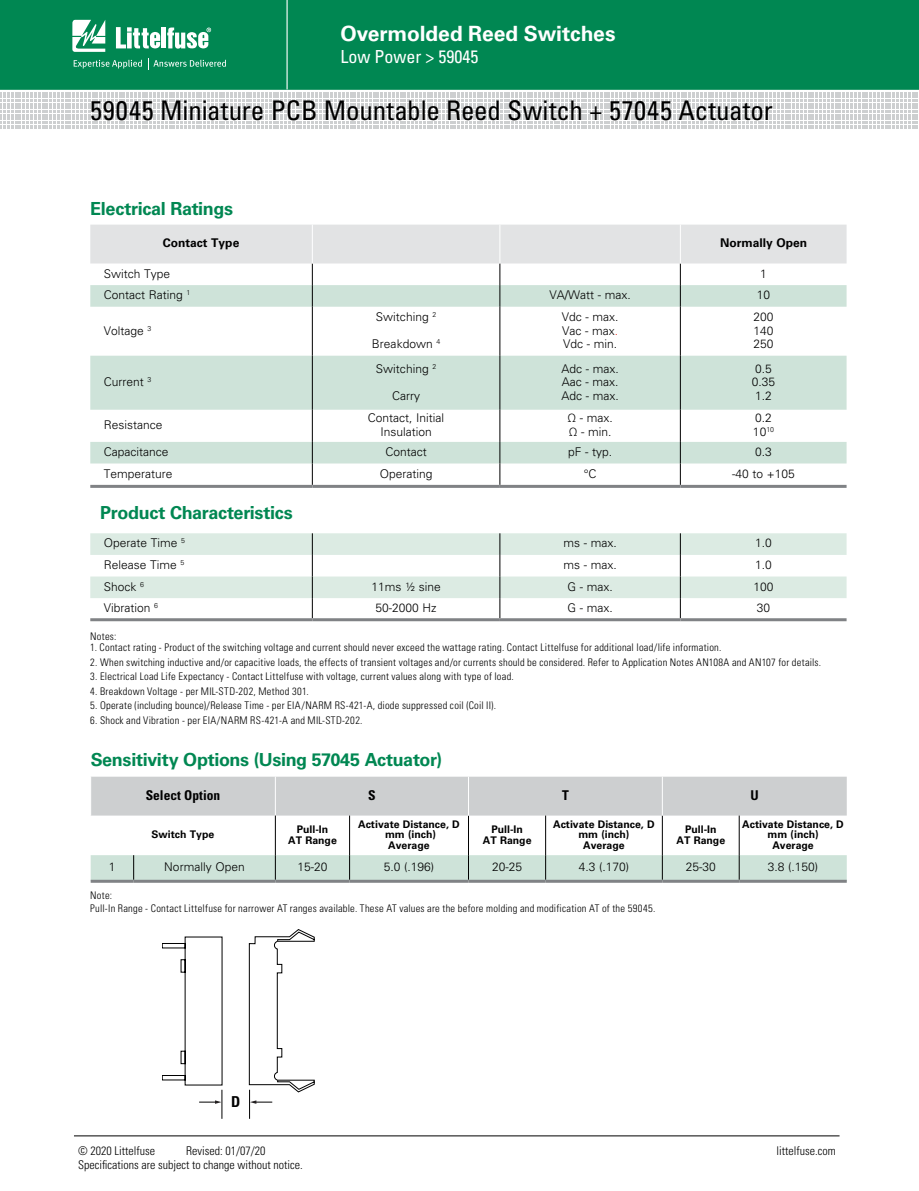
<style>
.page{position:relative;width:919px;height:1191px;background:#fff}
.page>*{position:absolute;margin:0;border:0;box-sizing:border-box;transform-origin:0 0}
.t1{font:condensed 27px "Univers LT Std";color:#000}
.t2{font:700 21px "Univers LT Std";letter-spacing:-.005em;color:#fff}
.t3{font:700 18px "Univers LT Std";letter-spacing:-.02em;color:#008752}
.t4{font:condensed 18px "Univers LT Std";color:#fff}
.t5{font:700 condensed 15px "Univers LT Std";color:#000}
.t6{font:700 condensed 13.5px "Univers LT Std";color:#000}
.t7{font:300 12px/13.5px "Univers LT Std";color:#000;text-align:justify}
.t8{font:300 condensed 12px "Univers LT Std";color:#000}
.t9{font:700 12px "Univers LT Std";color:#000}
.t10{font:300 condensed 10.5px/13.4px "Univers LT Std";letter-spacing:.02em;color:#000}
.t11{font:700 10.5px/10.5px "Univers LT Std";color:#000;text-align:center}
.s1{color:#ee3124}
</style>
<div class="page">
<hr style="left:74px;top:1135px;width:765px;height:1px;background:#000">
<div style="left:0;top:0;width:918px;height:90px;background:#008752"></div>
<hr style="left:286px;top:0;width:1px;height:89px;background:#fff">
<svg style="left:72px;top:20px;width:33px;height:32px"></svg>
<div style="left:161px;top:28px;width:5px;height:20px;background:#fff"></div>
<svg style="left:167px;top:28px;width:44px;height:21px"></svg>
<svg style="left:116px;top:27px;width:44px;height:21px"></svg>
<svg style="left:74px;top:60px;width:68px;height:9px"></svg>
<svg style="left:148px;top:58px;width:78px;height:11px"></svg>
<svg style="left:0;top:92px;width:917px;height:35px"></svg>
<svg style="left:90px;top:307px;width:756px;height:156px"></svg>
<svg style="left:90px;top:533px;width:756px;height:65px;fill:#dcebe3"></svg>
<svg style="left:312px;top:533px;width:1px;height:85px"></svg>
<svg style="left:499px;top:533px;width:1px;height:85px"></svg>
<svg style="left:680px;top:533px;width:1px;height:85px"></svg>
<svg style="left:90px;top:225px;width:756px;height:82px"></svg>
<hr style="left:312px;top:307px;width:1px;height:49px;background:#000">
<hr style="left:499px;top:307px;width:1px;height:49px;background:#000">
<hr style="left:680px;top:307px;width:1px;height:49px;background:#000">
<hr style="left:312px;top:356px;width:1px;height:54px;background:#000">
<hr style="left:499px;top:356px;width:1px;height:54px;background:#000">
<hr style="left:680px;top:356px;width:1px;height:54px;background:#000">
<hr style="left:312px;top:410px;width:1px;height:32px;background:#000">
<hr style="left:499px;top:410px;width:1px;height:32px;background:#000">
<hr style="left:680px;top:410px;width:1px;height:32px;background:#000">
<svg style="left:312px;top:442px;width:1px;height:43px"></svg>
<svg style="left:499px;top:442px;width:1px;height:43px"></svg>
<svg style="left:680px;top:442px;width:1px;height:43px"></svg>
<hr style="left:90px;top:485px;width:222px;height:3px;background:#808285">
<hr style="left:312px;top:485px;width:188px;height:3px;background:#808285">
<hr style="left:500px;top:485px;width:180px;height:3px;background:#808285">
<hr style="left:680px;top:485px;width:166px;height:3px;background:#808285">
<hr style="left:90px;top:618px;width:222px;height:3px;background:#808285">
<hr style="left:312px;top:618px;width:188px;height:3px;background:#808285">
<hr style="left:500px;top:618px;width:180px;height:3px;background:#808285">
<hr style="left:680px;top:618px;width:166px;height:3px;background:#808285">
<div style="left:91px;top:776px;width:755px;height:39px;background:#cdcfd0"></div>
<hr style="left:349px;top:815px;width:1px;height:40px;background:#000">
<hr style="left:545px;top:815px;width:1px;height:40px;background:#000">
<hr style="left:738px;top:815px;width:1px;height:40px;background:#000">
<hr style="left:468px;top:815px;width:1px;height:40px;background:#000">
<hr style="left:662px;top:815px;width:1px;height:40px;background:#000">
<hr style="left:275px;top:776px;width:1px;height:39px;background:#fff">
<hr style="left:468px;top:776px;width:1px;height:39px;background:#fff">
<hr style="left:662px;top:776px;width:1px;height:39px;background:#fff">
<hr style="left:275px;top:815px;width:1px;height:40px;background:#000">
<div style="left:91px;top:855px;width:755px;height:24px;background:#cee3d9"></div>
<hr style="left:91px;top:879px;width:43px;height:3px;background:#808285">
<hr style="left:134px;top:879px;width:141px;height:3px;background:#808285">
<hr style="left:275px;top:879px;width:74px;height:3px;background:#808285">
<hr style="left:349px;top:879px;width:119px;height:3px;background:#808285">
<hr style="left:468px;top:879px;width:77px;height:3px;background:#808285">
<hr style="left:545px;top:879px;width:117px;height:3px;background:#808285">
<hr style="left:662px;top:879px;width:77px;height:3px;background:#808285">
<hr style="left:739px;top:879px;width:107px;height:3px;background:#808285">
<svg style="left:162px;top:929px;width:152px;height:189px"></svg>
<h2 class="t2" style="left:340px;top:21px;width:276px">Overmolded Reed Switches</h2>
<h3 class="t4" style="left:340px;top:45px;width:139px">Low Power &gt; 59045</h3>
<h1 class="t1" style="left:90px;top:94px;width:684px">59045 Miniature PCB Mountable Reed Switch + 57045 Actuator</h1>
<h3 class="t3" style="left:90px;top:198px;width:144px">Electrical Ratings</h3>
<p class="t9" style="left:163px;top:236px;width:78px">Contact Type</p>
<p class="t9" style="left:720px;top:236px;width:89px">Normally Open</p>
<p class="t7" style="left:104px;top:267px;width:68px">Switch Type</p>
<p class="t7" style="left:760px;top:267px;width:8px">1</p>
<p class="t7" style="left:104px;top:288px;width:88px">Contact Rating <sup>1</sup></p>
<p class="t7" style="left:549px;top:288px;width:83px">VA/Watt - max.</p>
<p class="t7" style="left:756px;top:288px;width:15px">10</p>
<p class="t7" style="left:104px;top:323px;width:49px">Voltage <sup>3</sup></p>
<p class="t7" style="left:376px;top:310px;width:62px">Switching <sup>2</sup></p>
<p class="t7" style="left:372px;top:337px;width:70px">Breakdown <sup>4</sup></p>
<p class="t7" style="left:561px;top:310px;width:58px">Vdc - max.<br>Vac - max<span class="s1">.<br></span>Vdc - min.</p>
<p class="t7" style="left:753px;top:310px;width:22px">200<br>140<br>250</p>
<p class="t7" style="left:104px;top:375px;width:49px">Current <sup>3</sup></p>
<p class="t7" style="left:376px;top:361px;width:62px">Switching <sup>2</sup></p>
<p class="t7" style="left:392px;top:388px;width:29px">Carry</p>
<p class="t7" style="left:561px;top:361px;width:59px">Adc - max.<br>Aac - max.<br>Adc - max.</p>
<p class="t7" style="left:751px;top:361px;width:25px;text-align:left">0.5<br>0.35<br>1.2</p>
<p class="t7" style="left:104px;top:418px;width:60px">Resistance</p>
<p class="t7" style="left:368px;top:411px;width:78px;text-align:center">Contact, Initial<br>Insulation</p>
<p class="t7" style="left:567px;top:411px;width:47px">Ω - max.<br>Ω - min.</p>
<p class="t7" style="left:753px;top:411px;width:23px">0.2<br>10<sup>10</sup></p>
<p class="t7" style="left:104px;top:445px;width:66px">Capacitance</p>
<p class="t7" style="left:385px;top:445px;width:43px">Contact</p>
<p class="t7" style="left:568px;top:445px;width:46px">pF - typ.</p>
<p class="t7" style="left:755px;top:445px;width:18px">0.3</p>
<p class="t7" style="left:104px;top:466px;width:70px">Temperature</p>
<p class="t7" style="left:380px;top:466px;width:54px">Operating</p>
<p class="t7" style="left:583px;top:466px;width:14px">°C</p>
<p class="t7" style="left:732px;top:466px;width:64px">-40 to +105</p>
<h3 class="t3" style="left:100px;top:502px;width:194px">Product Characteristics</h3>
<p class="t7" style="left:104px;top:536px;width:83px">Operate Time <sup>5</sup></p>
<p class="t7" style="left:563px;top:536px;width:55px">ms - max.</p>
<p class="t7" style="left:755px;top:536px;width:18px">1.0</p>
<p class="t7" style="left:104px;top:558px;width:82px">Release Time <sup>5</sup></p>
<p class="t7" style="left:563px;top:558px;width:55px">ms - max.</p>
<p class="t7" style="left:755px;top:558px;width:18px">1.0</p>
<p class="t7" style="left:104px;top:579px;width:42px">Shock <sup>6</sup></p>
<p class="t7" style="left:371px;top:579px;width:71px">11ms 1⁄2 sine</p>
<p class="t7" style="left:567px;top:579px;width:47px">G - max.</p>
<p class="t7" style="left:753px;top:579px;width:22px">100</p>
<p class="t7" style="left:104px;top:600px;width:56px">Vibration <sup>6</sup></p>
<p class="t7" style="left:375px;top:600px;width:63px">50-2000 Hz</p>
<p class="t7" style="left:567px;top:600px;width:47px">G - max.</p>
<p class="t7" style="left:756px;top:600px;width:15px">30</p>
<p class="t10" style="left:90px;top:629px;width:28px">Notes:</p>
<p class="t10" style="left:90px;top:640px;width:632px">1. Contact rating - Product of the switching voltage and current should never exceed the wattage rating. Contact Littelfuse for additional load/life information.</p>
<p class="t10" style="left:90px;top:655px;width:732px">2. When switching inductive and/or capacitive loads, the effects of transient voltages and/or currents should be considered. Refer to Application Notes AN108A and AN107 for details.</p>
<p class="t10" style="left:90px;top:669px;width:425px">3. Electrical Load Life Expectancy - Contact Littelfuse with voltage, current values along with type of load.</p>
<p class="t10" style="left:90px;top:684px;width:220px">4. Breakdown Voltage - per MIL-STD-202, Method 301.</p>
<p class="t10" style="left:90px;top:698px;width:407px">5. Operate (including bounce)/Release Time - per EIA/NARM RS-421-A, diode suppressed coil (Coil II).</p>
<p class="t10" style="left:90px;top:713px;width:274px">6. Shock and Vibration - per EIA/NARM RS-421-A and MIL-STD-202.</p>
<h3 class="t3" style="left:91px;top:749px;width:353px">Sensitivity Options (Using 57045 Actuator)</h3>
<p class="t6" style="left:146px;top:786px;width:76px">Select Option</p>
<p class="t6" style="left:368px;top:786px;width:9px">S</p>
<p class="t6" style="left:562px;top:786px;width:8px">T</p>
<p class="t6" style="left:750px;top:786px;width:10px">U</p>
<p class="t11" style="left:151px;top:829px;width:64px">Switch Type</p>
<p class="t11" style="left:288px;top:824px;width:50px">Pull-In<br>AT Range</p>
<p class="t11" style="left:358px;top:819px;width:103px">Activate Distance, D mm (inch)<br>Average</p>
<p class="t11" style="left:482px;top:824px;width:50px">Pull-In<br>AT Range</p>
<p class="t11" style="left:553px;top:819px;width:103px">Activate Distance, D mm (inch)<br>Average</p>
<p class="t11" style="left:676px;top:824px;width:50px">Pull-In<br>AT Range</p>
<p class="t11" style="left:742px;top:819px;width:103px">Activate Distance, D mm (inch)<br>Average</p>
<p class="t7" style="left:109px;top:859px;width:8px">1</p>
<p class="t7" style="left:164px;top:859px;width:82px">Normally Open</p>
<p class="t7" style="left:297px;top:859px;width:32px">15-20</p>
<p class="t7" style="left:384px;top:859px;width:52px">5.0 (.196)</p>
<p class="t7" style="left:492px;top:859px;width:32px">20-25</p>
<p class="t7" style="left:578px;top:859px;width:52px">4.3 (.170)</p>
<p class="t7" style="left:685px;top:859px;width:32px">25-30</p>
<p class="t7" style="left:767px;top:859px;width:52px">3.8 (.150)</p>
<p class="t10" style="left:90px;top:888px;width:566px">Note:<br>Pull-In Range - Contact Littelfuse for narrower AT ranges available. These AT values are the before molding and modification AT of the 59045.</p>
<h3 class="t5" style="left:231px;top:1093px;width:11px">D</h3>
<p class="t8" style="left:78px;top:1143px;width:78px">© 2020 Littelfuse</p>
<p class="t8" style="left:186px;top:1143px;width:81px">Revised: 01/07/20</p>
<p class="t8" style="left:776px;top:1143px;width:61px">littelfuse.com</p>
<p class="t8" style="left:78px;top:1157px;width:226px">Specifications are subject to change without notice.</p>
</div>
